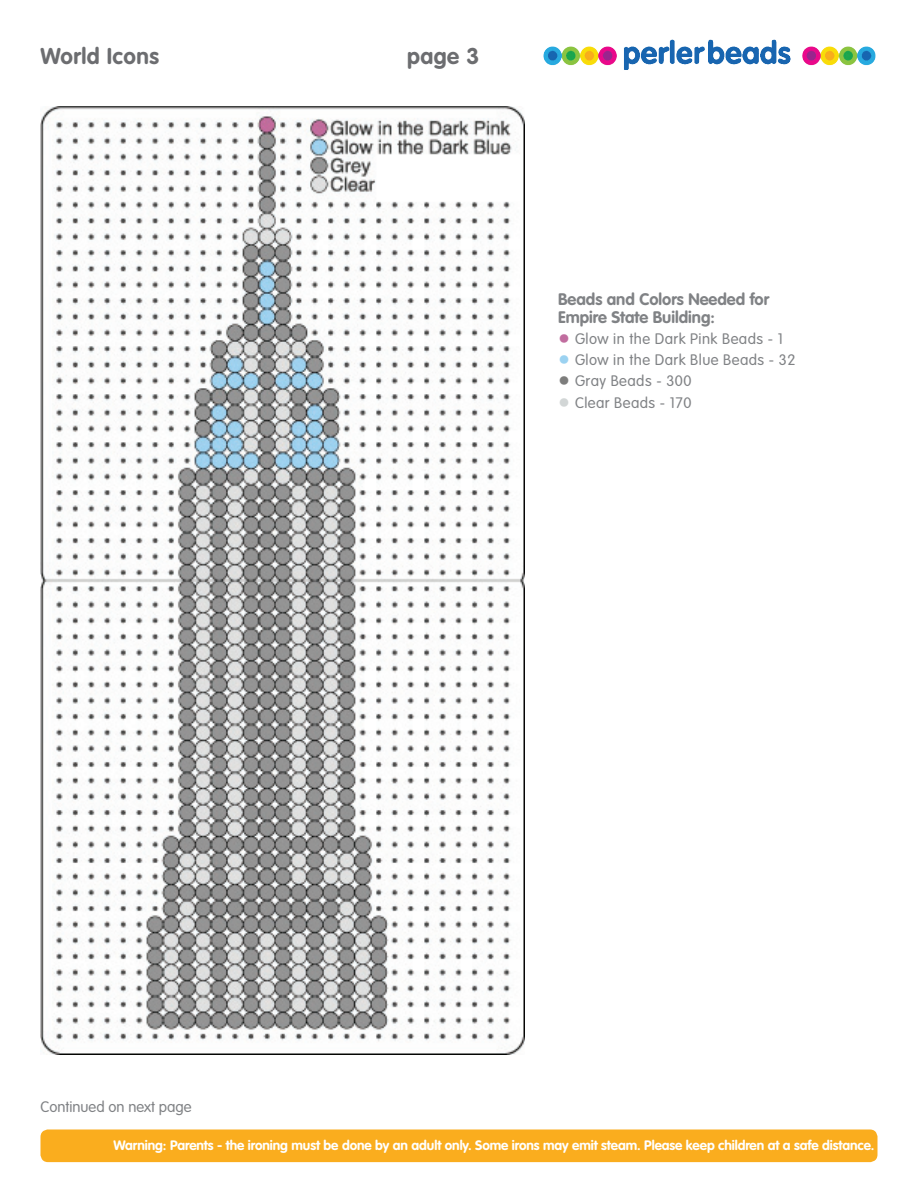
<style>
.page{position:relative;width:918px;height:1188px;background:#fff}
.page>*{position:absolute;margin:0;border:0;box-sizing:border-box;transform-origin:0 0}
.t1{font:700 22.5px "VAG Rounded";letter-spacing:.02em;color:#6c6d70}
.t2{font:700 16.5px/18px "VAG Rounded";color:#808285}
.t3{font:300 15px "VAG Rounded";letter-spacing:.03em;color:#808285}
.t4{font:300 15px "VAG Rounded";color:#808285}
.t5{font:700 13.5px "VAG Rounded";letter-spacing:-.005em;color:#fff}
.s1{font-size:24px;color:#c16d9f}
.s2{font-size:24px;color:#9bd2f1}
.s3{font-size:24px;color:#7d7d7c}
.s4{font-size:24px;color:#d2d6d6}
</style>
<div class="page">
<div style="left:41px;top:1130px;width:837px;height:32px;background:#faad1e;border-radius:8px"></div>
<img style="left:543px;top:39px;width:333px;height:31px">
<img style="left:40px;top:106px;width:485px;height:948px">
<h1 class="t1" style="left:40px;top:43px;width:120px">World Icons</h1>
<h1 class="t1" style="left:407px;top:43px;width:74px">page 3</h1>
<p class="t2" style="left:558px;top:291px;width:213px">Beads and Colors Needed for<br>Empire State Building:</p>
<p class="t3" style="left:558px;top:330px;width:226px"><span class="s1">•</span> Glow in the Dark Pink Beads - 1</p>
<p class="t3" style="left:558px;top:351px;width:239px"><span class="s2">•</span> Glow in the Dark Blue Beads - 32</p>
<p class="t3" style="left:558px;top:373px;width:135px"><span class="s3">•</span> Gray Beads - 300</p>
<p class="t3" style="left:558px;top:394px;width:135px"><span class="s4">•</span> Clear Beads - 170</p>
<p class="t4" style="left:40px;top:1098px;width:153px">Continued on next page</p>
<p class="t5" style="left:114px;top:1137px;width:762px">Warning: Parents - the ironing must be done by an adult only. Some irons may emit steam. Please keep children at a safe distance.</p>
</div>
